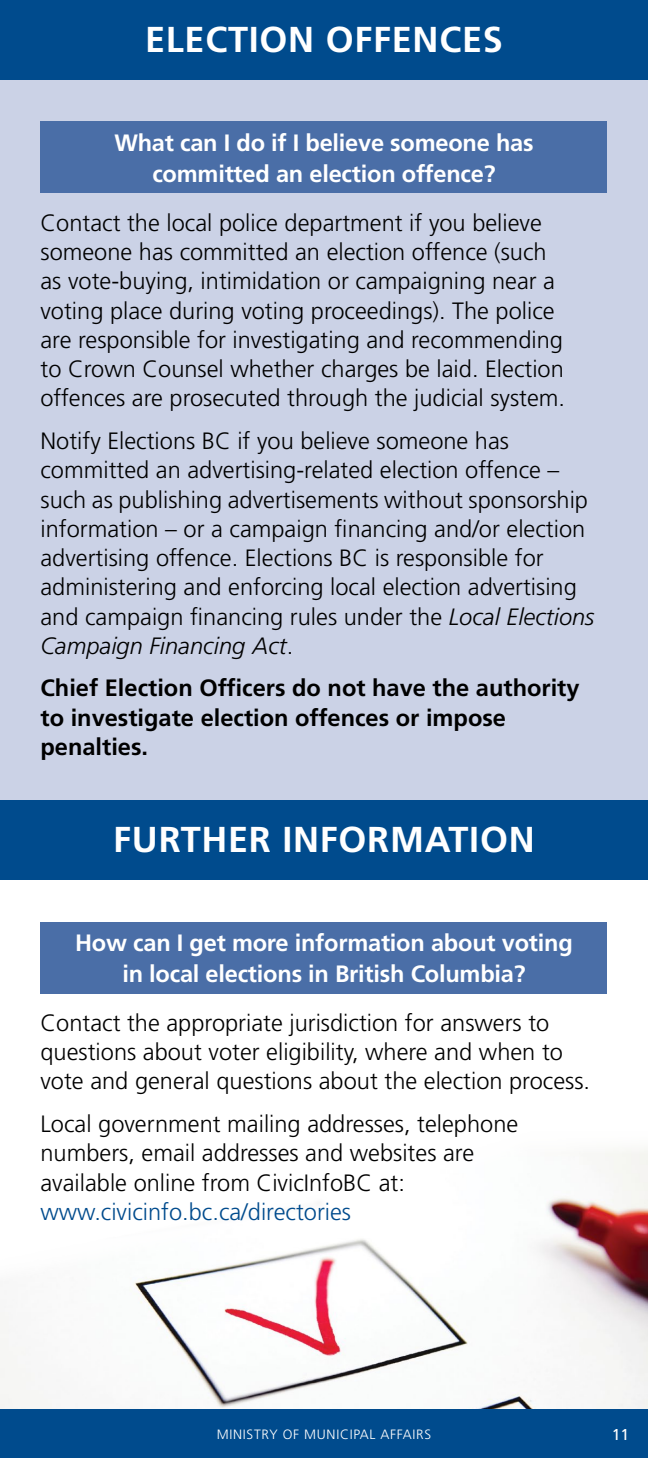
<style>
.page{position:relative;width:648px;height:1458px;background:#fff}
.page>*{position:absolute;margin:0;border:0;box-sizing:border-box;transform-origin:0 0}
.t1{font:700 36px "Frutiger LT Std";letter-spacing:.02em;color:#fff}
.t2{font:300 23.62px/29.2px "Frutiger LT Std";color:#000}
.t3{font:700 23.62px/31.5px "Frutiger LT Std";letter-spacing:-.01em;color:#fff;text-align:center}
.t4{font:700 23.62px/29.2px "Frutiger LT Std";color:#000}
.t5{font:300 23.62px "Frutiger LT Std";color:#004b8d}
.t6{font:15.75px "Frutiger LT Std";color:#fff}
.t7{font:300 13.5px "Frutiger LT Std";letter-spacing:.05em;color:#fff}
.s1{font-style:italic}
</style>
<div class="page">
<img style="left:0;top:1149px;width:648px;height:260px">
<div style="left:0;top:0;width:648px;height:802px;background:#cbd2e6"></div>
<div style="left:0;top:0;width:648px;height:80px;background:#004b8d"></div>
<div style="left:40px;top:122px;width:567px;height:72px;background:#4a6ea7"></div>
<div style="left:40px;top:922px;width:567px;height:72px;background:#4a6ea7"></div>
<div style="left:0;top:800px;width:648px;height:80px;background:#004b8d"></div>
<div style="left:0;top:1409px;width:648px;height:49px;background:#004b8d"></div>
<h1 class="t1" style="left:145px;top:19px;width:359px">ELECTION OFFENCES</h1>
<p class="t3" style="left:114px;top:127px;width:421px">What can I do if I believe someone has committed an election offence?</p>
<p class="t2" style="left:40px;top:208px;width:526px">Contact the local police department if you believe someone has committed an election offence (such as vote-buying, intimidation or campaigning near a voting place during voting proceedings). The police are responsible for investigating and recommending to Crown Counsel whether charges be laid. Election offences are prosecuted through the judicial system.</p>
<p class="t2" style="left:40px;top:427px;width:555px">Notify Elections BC if you believe someone has committed an advertising-related election offence – such as publishing advertisements without sponsorship information – or a campaign financing and/or election advertising offence. Elections BC is responsible for administering and enforcing local election advertising and campaign financing rules under the <span class="s1">Local Elections Campaign Financing Act</span>.</p>
<p class="t4" style="left:40px;top:674px;width:541px">Chief Election Officers do not have the authority to investigate election offences or impose penalties.</p>
<h1 class="t1" style="left:113px;top:819px;width:423px">FURTHER INFORMATION</h1>
<p class="t3" style="left:75px;top:927px;width:499px">How can I get more information about voting in local elections in British Columbia?</p>
<p class="t2" style="left:40px;top:1009px;width:551px">Contact the appropriate jurisdiction for answers to questions about voter eligibility, where and when to vote and general questions about the election process.</p>
<p class="t2" style="left:40px;top:1110px;width:479px">Local government mailing addresses, telephone numbers, email addresses and websites are available online from CivicInfoBC at:</p>
<p class="t5" style="left:40px;top:1198px;width:312px">www.civicinfo.bc.ca/directories</p>
<p class="t7" style="left:217px;top:1426px;width:216px">MINISTRY OF MUNICIPAL AFFAIRS</p>
<p class="t6" style="left:612px;top:1425px;width:19px">11</p>
</div>
